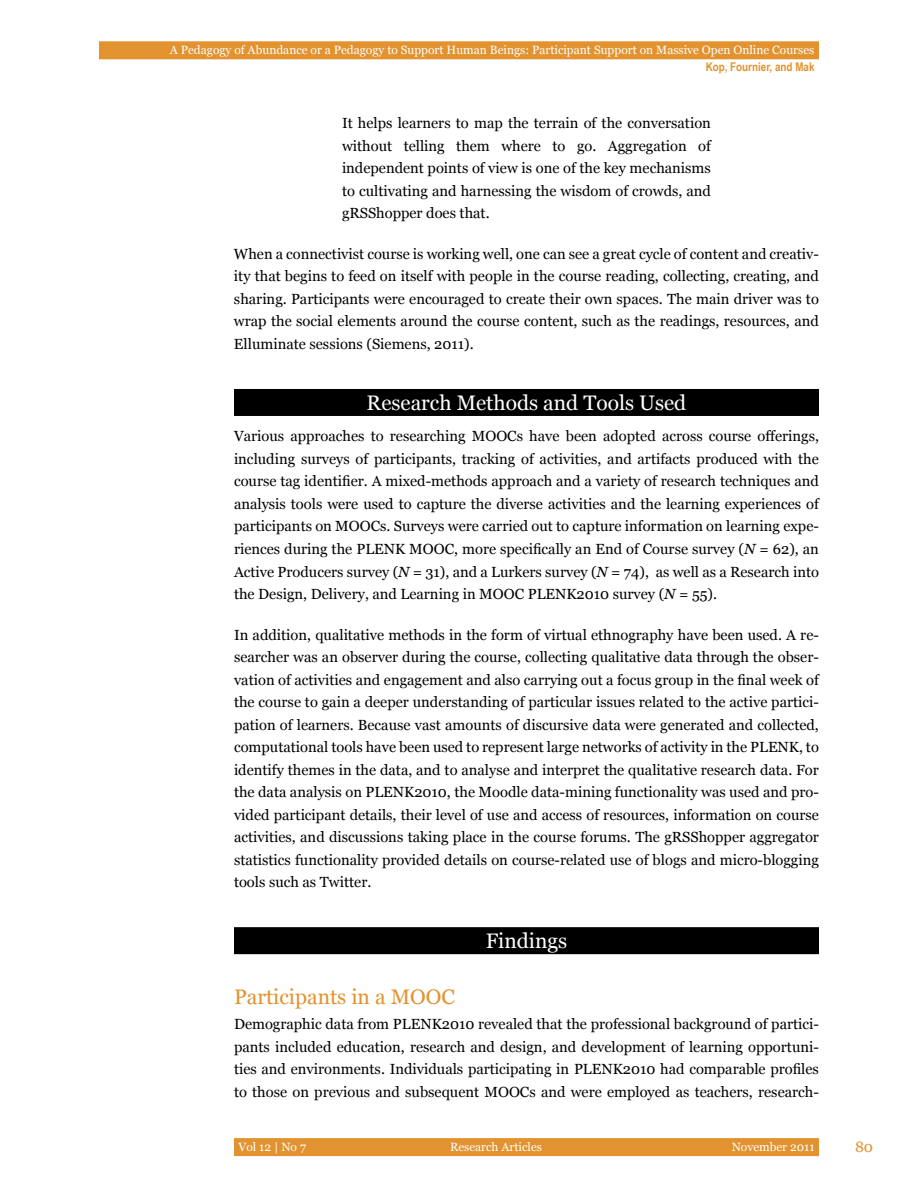
<style>
.page{position:relative;width:918px;height:1188px;background:#fff}
.page>*{position:absolute;margin:0;border:0;box-sizing:border-box;transform-origin:0 0}
.t1{font:21px "Georgia";color:#fff}
.t2{font:21px "Georgia";color:#e2922e}
.t3{font:15px "Georgia";color:#e2922e}
.t4{font:14.7px/22.5px "Georgia";color:#000;text-align:justify}
.t5{font:12px "Georgia";color:#fff}
.t6{font:700 12px "Arial Narrow";color:#e2922e}
.s1{font-style:italic}
</style>
<div class="page">
<div style="left:99px;top:41px;width:720px;height:18px;background:#e2922e"></div>
<div style="left:234px;top:1138px;width:585px;height:18px;background:#e2922e"></div>
<div style="left:234px;top:389px;width:585px;height:27px;background:#000"></div>
<div style="left:234px;top:927px;width:585px;height:27px;background:#000"></div>
<p class="t5" style="left:170px;top:43px;width:646px">A Pedagogy of Abundance or a Pedagogy to Support Human Beings: Participant Support on Massive Open Online Courses</p>
<p class="t6" style="left:706px;top:58px;width:110px">Kop, Fournier, and Mak</p>
<p class="t4" style="left:342px;top:112px;width:371px">It helps learners to map the terrain of the conversation without telling them where to go. Aggregation of independent points of view is one of the key mechanisms to cultivating and harnessing the wisdom of crowds, and gRSShopper does that.</p>
<p class="t4" style="left:234px;top:242px;width:587px">When a connectivist course is working well, one can see a great cycle of content and creativ&shy;ity that begins to feed on itself with people in the course reading, collecting, creating, and sharing. Participants were encouraged to create their own spaces. The main driver was to wrap the social elements around the course content, such as the readings, resources, and Elluminate sessions (Siemens, 2011).</p>
<h1 class="t1" style="left:367px;top:391px;width:321px">Research Methods and Tools Used</h1>
<p class="t4" style="left:234px;top:425px;width:587px">Various approaches to researching MOOCs have been adopted across course offerings, including surveys of participants, tracking of activities, and artifacts produced with the course tag identifier. A mixed-methods approach and a variety of research techniques and analysis tools were used to capture the diverse activities and the learning experiences of participants on MOOCs. Surveys were carried out to capture information on learning expe&shy;riences during the PLENK MOOC, more specifically an End of Course survey (<span class="s1">N</span> = 62), an Active Producers survey (<span class="s1">N</span> = 31), and a Lurkers survey (<span class="s1">N</span> = 74), as well as a Research into the Design, Delivery, and Learning in MOOC PLENK2010 survey (<span class="s1">N</span> = 55).</p>
<p class="t4" style="left:234px;top:623px;width:587px">In addition, qualitative methods in the form of virtual ethnography have been used. A re&shy;searcher was an observer during the course, collecting qualitative data through the obser&shy;vation of activities and engagement and also carrying out a focus group in the final week of the course to gain a deeper understanding of particular issues related to the active partici&shy;pation of learners. Because vast amounts of discursive data were generated and collected, computational tools have been used to represent large networks of activity in the PLENK, to identify themes in the data, and to analyse and interpret the qualitative research data. For the data analysis on PLENK2010, the Moodle data-mining functionality was used and pro&shy;vided participant details, their level of use and access of resources, information on course activities, and discussions taking place in the course forums. The gRSShopper aggregator statistics functionality provided details on course-related use of blogs and micro-blogging tools such as Twitter.</p>
<h1 class="t1" style="left:486px;top:929px;width:83px">Findings</h1>
<h1 class="t2" style="left:234px;top:985px;width:222px">Participants in a MOOC</h1>
<p class="t4" style="left:234px;top:1013px;width:586px">Demographic data from PLENK2010 revealed that the professional background of partici&shy;pants included education, research and design, and development of learning opportuni&shy;ties and environments. Individuals participating in PLENK2010 had comparable profiles to those on previous and subsequent MOOCs and were employed as teachers, research-</p>
<p class="t5" style="left:238px;top:1140px;width:69px">Vol 12 | No 7</p>
<p class="t5" style="left:450px;top:1140px;width:93px">Research Articles</p>
<p class="t5" style="left:732px;top:1140px;width:84px">November 2011</p>
<p class="t3" style="left:855px;top:1138px;width:20px">80</p>
</div>
